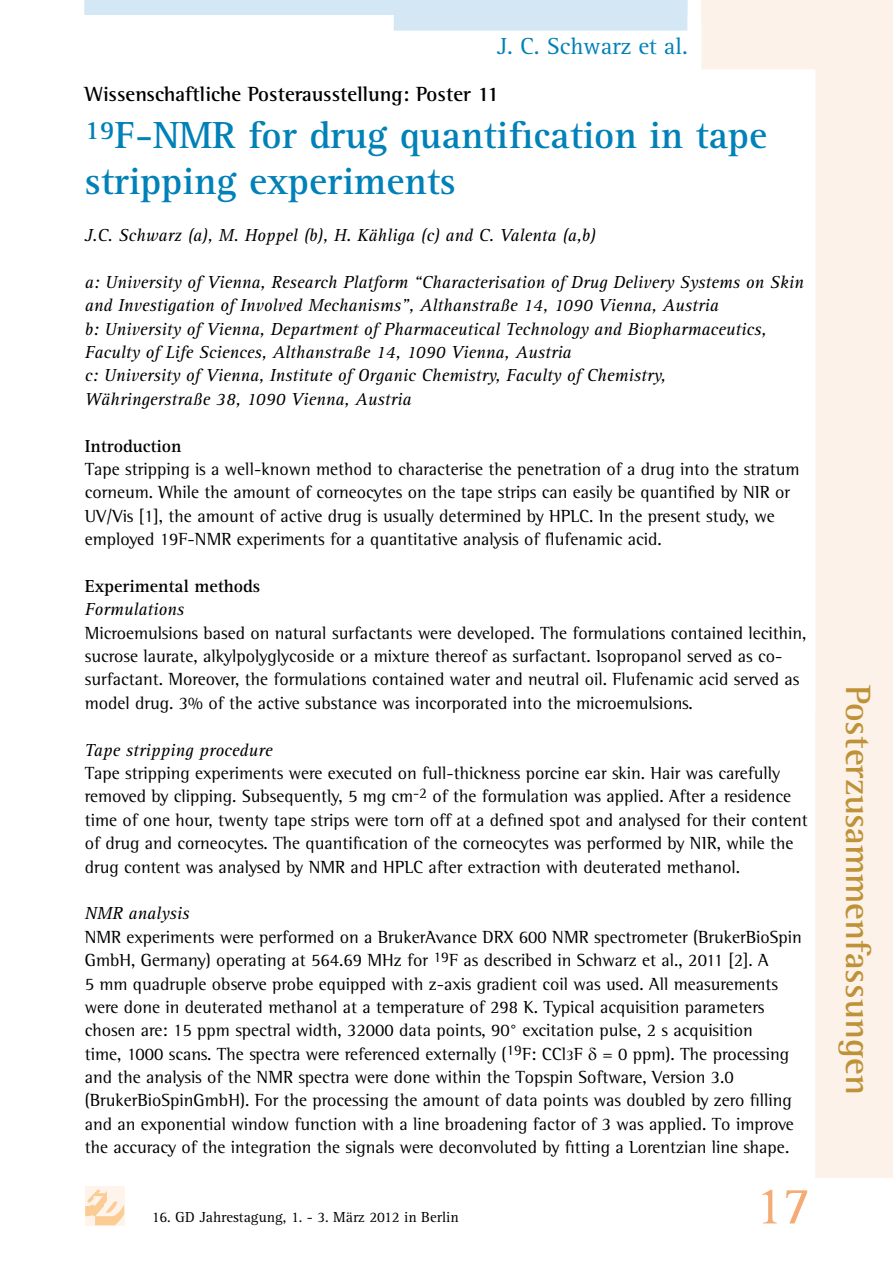
<style>
.page{position:relative;width:893px;height:1263px;background:#fff}
.page>*{position:absolute;margin:0;border:0;box-sizing:border-box;transform-origin:0 0}
.t1{font:54px "Agfa Rotis Serif";color:#f5ab75}
.t2{font:700 39px/46.8px "Agfa Rotis Serif";color:#0081b8}
.t3{font:700 36px "Agfa Rotis Semi Serif";color:#be9237}
.t4{font:24px "Agfa Rotis Serif";color:#0081b8}
.t5{font:700 21px "Agfa Rotis Semi Serif";color:#000}
.t6{font:18px/23.4px "Agfa Rotis Semi Serif";color:#000}
.t7{font:italic 18px/23.4px "Agfa Rotis Serif";color:#000}
.t8{font:700 18px "Agfa Rotis Serif";color:#000}
.t9{font:15px "Agfa Rotis Serif";color:#000}
.s1{font-size:15px}
</style>
<div class="page">
<svg style="left:701px;top:21px;width:192px;height:1157px"></svg>
<div style="left:85px;top:1186px;width:39px;height:39px;background:#fef4ec"></div>
<svg style="left:85px;top:1189px;width:39px;height:36px"></svg>
<svg style="left:84px;top:0;width:603px;height:31px"></svg>
<div style="left:701px;top:0;width:192px;height:21px;background:#fcf2ea"></div>
<h3 class="t4" style="left:497px;top:32px;width:192px">J. C. Schwarz et al.</h3>
<p class="t5" style="left:85px;top:81px;width:416px">Wissenschaftliche Posterausstellung: Poster 11</p>
<h2 class="t2" style="left:85px;top:112px;width:684px"><sup>19</sup>F-NMR for drug quantification in tape stripping experiments</h2>
<p class="t7" style="left:85px;top:224px;width:512px">J.C. Schwarz (a), M. Hoppel (b), H. Kähliga (c) and C. Valenta (a,b)</p>
<p class="t7" style="left:85px;top:271px;width:720px">a: University of Vienna, Research Platform “Characterisation of Drug Delivery Systems on Skin and Investigation of Involved Mechanisms”, Althanstraße 14, 1090 Vienna, Austria<br>b: University of Vienna, Department of Pharmaceutical Technology and Biopharmaceutics, Faculty of Life Sciences, Althanstraße 14, 1090 Vienna, Austria<br>c: University of Vienna, Institute of Organic Chemistry, Faculty of Chemistry,<br>Währingerstraße 38, 1090 Vienna, Austria</p>
<p class="t8" style="left:85px;top:435px;width:98px">Introduction</p>
<p class="t6" style="left:85px;top:457px;width:716px">Tape stripping is a well-known method to characterise the penetration of a drug into the stratum corneum. While the amount of corneocytes on the tape strips can easily be quantified by NIR or UV/Vis [1], the amount of active drug is usually determined by HPLC. In the present study, we employed 19F-NMR experiments for a quantitative analysis of flufenamic acid.</p>
<p class="t8" style="left:85px;top:575px;width:177px">Experimental methods</p>
<p class="t7" style="left:85px;top:598px;width:101px">Formulations</p>
<p class="t6" style="left:85px;top:621px;width:723px">Microemulsions based on natural surfactants were developed. The formulations contained lecithin, sucrose laurate, alkylpolyglycoside or a mixture thereof as surfactant. Isopropanol served as co&shy;surfactant. Moreover, the formulations contained water and neutral oil. Flufenamic acid served as model drug. 3% of the active substance was incorporated into the microemulsions.</p>
<p class="t7" style="left:85px;top:738px;width:189px">Tape stripping procedure</p>
<p class="t6" style="left:85px;top:761px;width:724px">Tape stripping experiments were executed on full-thickness porcine ear skin. Hair was carefully removed by clipping. Subsequently, 5 mg cm<sup>-2</sup> of the formulation was applied. After a residence time of one hour, twenty tape strips were torn off at a defined spot and analysed for their content of drug and corneocytes. The quantification of the corneocytes was performed by NIR, while the drug content was analysed by NMR and HPLC after extraction with deuterated methanol.</p>
<p class="t7" style="left:85px;top:902px;width:106px">NMR analysis</p>
<p class="t6" style="left:85px;top:925px;width:718px">NMR experiments were performed on a BrukerAvance DRX 600 NMR spectrometer (BrukerBioSpin GmbH, Germany) operating at 564.69 MHz for <sup>19</sup>F as described in Schwarz et al., 2011 [2]. A<br>5 mm quadruple observe probe equipped with z-axis gradient coil was used. All measurements were done in deuterated methanol at a temperature of 298 K. Typical acquisition parameters chosen are: 15 ppm spectral width, 32000 data points, 90° excitation pulse, 2 s acquisition<br>time, 1000 scans. The spectra were referenced externally (<sup>19</sup>F: CCl<span class="s1">3</span>F = 0 ppm). The processing and the analysis of the NMR spectra were done within the Topspin Software, Version 3.0 (BrukerBioSpinGmbH). For the processing the amount of data points was doubled by zero filling and an exponential window function with a line broadening factor of 3 was applied. To improve the accuracy of the integration the signals were deconvoluted by fitting a Lorentzian line shape.</p>
<p class="t9" style="left:152px;top:1208px;width:309px">16. GD Jahrestagung, 1. - 3. März 2012 in Berlin</p>
<h1 class="t1" style="left:755px;top:1175px;width:58px">17</h1>
<h3 class="t3" style="left:880px;top:685px;width:411px;rotate:90deg">Posterzusammenfassungen</h3>
</div>
